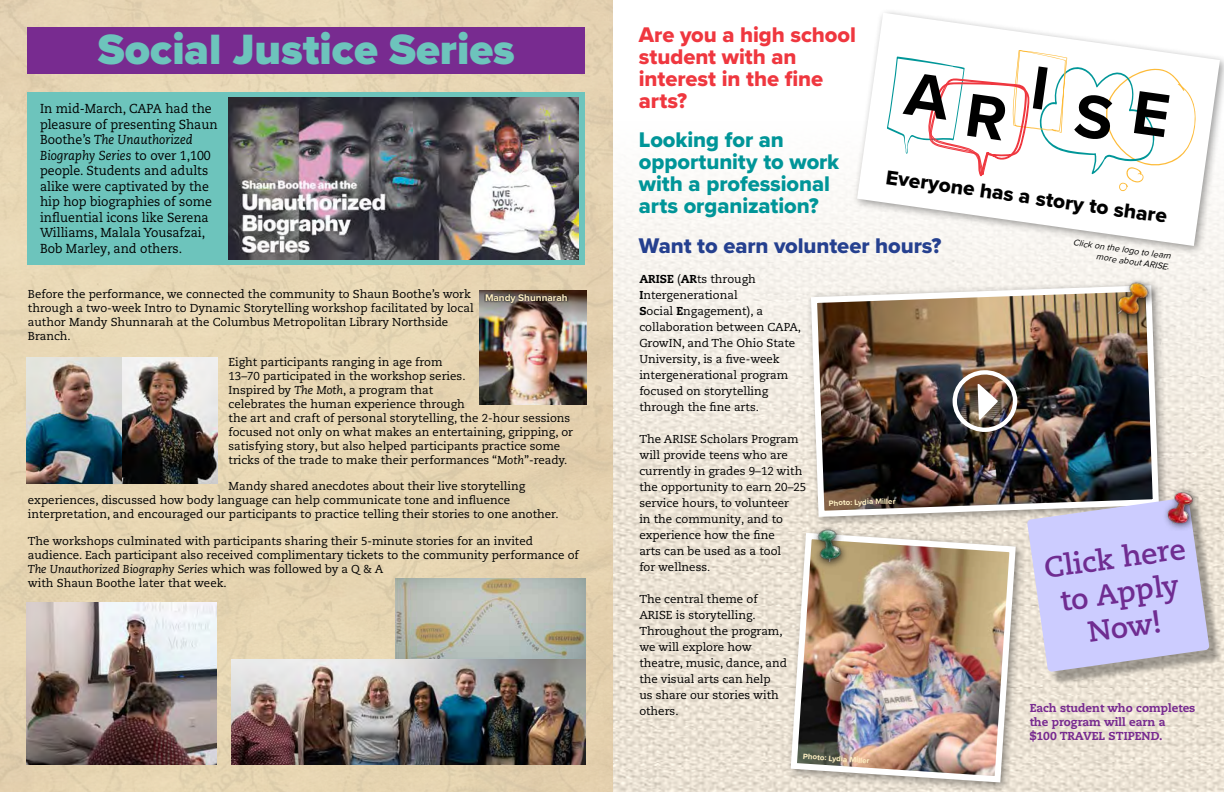
<style>
.page{position:relative;width:1224px;height:792px;background:#fff}
.page>*{position:absolute;margin:0;border:0;box-sizing:border-box;transform-origin:0 0}
.t1{font:900 44px "Proxima Nova";color:#6dc4bc}
.t2{font:700 29px/34.8px "Caecilia LT Pro 75";color:#6f2c91;text-align:center}
.t3{font:22px/22px "Proxima Nova Extrabld";letter-spacing:-.005em;color:#009598}
.t4{font:22px/22px "Proxima Nova Extrabld";letter-spacing:-.005em;color:#ef373f}
.t5{font:22px "Proxima Nova Extrabld";letter-spacing:-.005em;color:#25408f}
.t6{font:20.8px "Proxima Nova Extrabld";color:#000}
.t7{font:13px/15.5px "Caecilia LT Pro 55 Roman";color:#000;scale:.95 1}
.t8{font:italic 13px/15.5px "Caecilia LT Pro 56";color:#000;scale:.95 1}
.t9{font:11.5px/16px "Caecilia LT Pro 55 Roman";color:#000}
.t10{font:800 11.5px/14px "Caecilia LT Pro 85";color:#782b90}
.t11{font:italic 11.5px "Caecilia LT Pro 56";color:#000}
.t12{font:700 10px "Proxima Nova";color:#fff0c3}
.t13{font:italic 9px/10.8px "Proxima Nova";color:#000;text-align:right}
.t14{font:700 8px "Proxima Nova";color:#fff0c3}
.s1{font-family:"Caecilia LT Pro 55 Roman";font-style:normal}
.s2{font-family:"Caecilia LT Pro 56";font-style:italic}
.s3{font-family:"Caecilia LT Pro 85";font-weight:800}
</style>
<div class="page">
<svg style="left:613px;top:175px;width:611px;height:617px"></svg>
<div style="left:785px;top:527px;width:241px;height:265px;background:#000;opacity:.4"></div>
<img style="left:787px;top:530px;width:232px;height:256px">
<img style="left:0;top:0;width:612px;height:792px">
<div style="left:27px;top:27px;width:558px;height:47px;background:#782b90"></div>
<div style="left:27px;top:93px;width:558px;height:172px;background:#6dc4bc"></div>
<img style="left:395px;top:579px;width:191px;height:81px">
<img style="left:232px;top:660px;width:354px;height:105px">
<img style="left:480px;top:291px;width:107px;height:114px">
<img style="left:229px;top:98px;width:349px;height:161px">
<svg style="left:484px;top:293px;width:85px;height:12px"></svg>
<img style="left:26px;top:603px;width:191px;height:162px">
<img style="left:122px;top:358px;width:96px;height:126px">
<img style="left:26px;top:358px;width:96px;height:126px">
<div style="left:852px;top:8px;width:372px;height:248px;background:#f7f4f0"></div>
<svg style="left:853px;top:8px;width:371px;height:242px"></svg>
<div style="left:806px;top:280px;width:363px;height:247px;background:#000;opacity:.4"></div>
<img style="left:808px;top:282px;width:354px;height:238px">
<div style="left:1031px;top:502px;width:191px;height:184px;background:#000;opacity:.33"></div>
<svg style="left:1027px;top:498px;width:182px;height:174px;background:#c9c8ef"></svg>
<img style="left:951px;top:369px;width:65px;height:65px">
<div style="left:1162px;top:486px;width:39px;height:46px;background:#000;opacity:.76"></div>
<img style="left:1168px;top:491px;width:29px;height:32px">
<div style="left:1112px;top:277px;width:45px;height:47px;background:#000;opacity:.76"></div>
<img style="left:1115px;top:276px;width:39px;height:44px">
<div style="left:811px;top:524px;width:38px;height:47px;background:#000;opacity:.76"></div>
<img style="left:808px;top:524px;width:34px;height:39px">
<svg style="left:881px;top:17px;width:323px;height:176px"></svg>
<h1 class="t1" style="left:98px;top:17px;width:418px">Social Justice Series</h1>
<p class="t7" style="left:40px;top:101px;width:188px">In mid-March, CAPA had the pleasure of presenting Shaun</p>
<p class="t8" style="left:40px;top:132px;width:181px"><span class="s1">Boothe’s</span> The Unauthorized<br>Biography Series <span class="s1">to over 1,100</span></p>
<p class="t7" style="left:40px;top:163px;width:182px">people. Students and adults alike were captivated by the hip hop biographies of some influential icons like Serena<br>Williams, Malala Yousafzai,<br>Bob Marley, and others.</p>
<p class="t9" style="left:28px;top:286px;width:447px;line-height:14px">Before the performance, we connected the community to Shaun Boothe’s work through a two-week Intro to Dynamic Storytelling workshop facilitated by local author Mandy Shunnarah at the Columbus Metropolitan Library Northside Branch.</p>
<p class="t9" style="left:229px;top:355px;width:346px;line-height:14px">Eight participants ranging in age from<br>13–70 participated in the workshop series.<br>Inspired by <span class="s2">The Moth</span>, a program that<br>celebrates the human experience through<br>the art and craft of personal storytelling, the 2-hour sessions focused not only on what makes an entertaining, gripping, or satisfying story, but also helped participants practice some tricks of the trade to make their performances “<span class="s2">Moth</span>”-ready.</p>
<p class="t9" style="left:28px;top:479px;width:532px;line-height:14px;text-indent:201px">Mandy shared anecdotes about their live storytelling experiences, discussed how body language can help communicate tone and influence interpretation, and encouraged our participants to practice telling their stories to one another.</p>
<p class="t9" style="left:28px;top:534px;width:552px;line-height:14px">The workshops culminated with participants sharing their 5-minute stories for an invited audience. Each participant also received complimentary tickets to the community performance of</p>
<p class="t11" style="left:28px;top:562px;width:357px">The Unauthorized Biography Series <span class="s1">which was followed by a Q &amp; A</span></p>
<p class="t9" style="left:28px;top:575px;width:200px">with Shaun Boothe later that week.</p>
<p class="t12" style="left:485px;top:291px;width:84px">Mandy Shunnarah</p>
<h3 class="t4" style="left:639px;top:23px;width:218px">Are you a high school student with an interest in the fine arts?</h3>
<h3 class="t3" style="left:639px;top:129px;width:202px">Looking for an opportunity to work with a professional arts organization?</h3>
<h3 class="t5" style="left:639px;top:229px;width:304px">Want to earn volunteer hours?</h3>
<p class="t13" style="left:1074px;top:237px;width:100px;rotate:8deg">Click on the logo to learn more about ARISE.</p>
<h3 class="t6" style="left:888px;top:161px;width:285px;rotate:8deg">Everyone has a story to share</h3>
<p class="t9" style="left:639px;top:270px;width:163px"><span class="s3">ARISE</span> (<span class="s3">AR</span>ts through<br><span class="s3">I</span>ntergenerational<br><span class="s3">S</span>ocial <span class="s3">E</span>ngagement), a collaboration between CAPA,<br>GrowIN, and The Ohio State<br>University, is a five-week intergenerational program focused on storytelling through the fine arts.</p>
<p class="t9" style="left:639px;top:430px;width:168px">The ARISE Scholars Program will provide teens who are currently in grades 9–12 with the opportunity to earn 20–25 service hours, to volunteer<br>in the community, and to experience how the fine<br>arts can be used as a tool<br>for wellness.</p>
<p class="t9" style="left:639px;top:590px;width:149px">The central theme of<br>ARISE is storytelling.<br>Throughout the program, we will explore how theatre, music, dance, and the visual arts can help<br>us share our stories with others.</p>
<p class="t14" style="left:829px;top:497px;width:68px;rotate:-2deg">Photo: Lydia Miller</p>
<p class="t14" style="left:804px;top:750px;width:68px;rotate:4deg">Photo: Lydia Miller</p>
<h2 class="t2" style="left:1042px;top:550px;width:144px;rotate:-8deg">Click here to Apply<br>Now!</h2>
<p class="t10" style="left:1030px;top:701px;width:167px">Each student who completes the program will earn a $100 TRAVEL STIPEND.</p>
</div>
